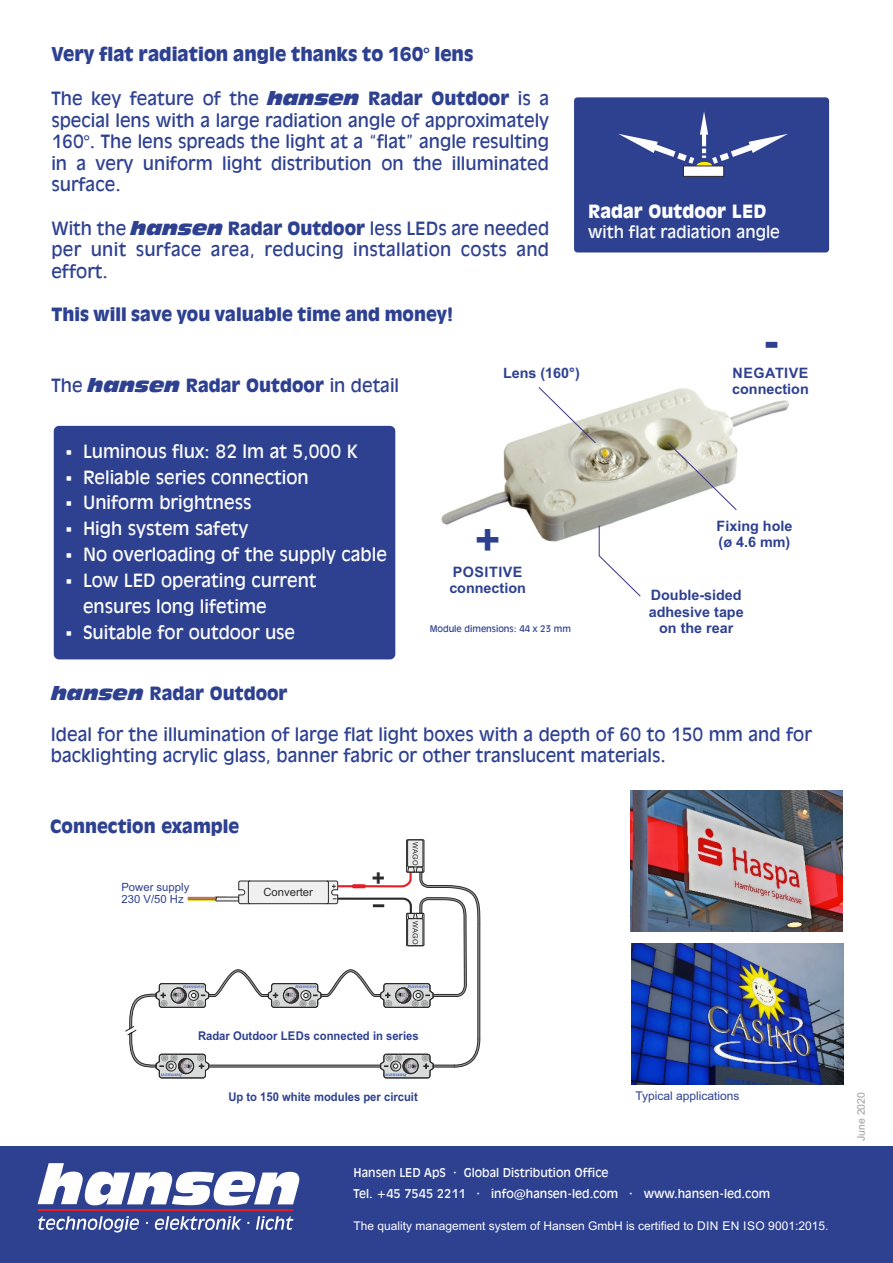
<style>
.page{position:relative;width:893px;height:1263px;background:#fff}
.page>*{position:absolute;margin:0;border:0;box-sizing:border-box;transform-origin:0 0}
.t1{font:700 43.05px "Arial";color:#2e4191}
.t2{font:700 22.65px "Arial";color:#2b2929}
.t3{font:900 18.75px "Incised 901 BT";color:#2e4191}
.t4{font:18px/21.6px "Incised 901 BT";color:#2e4191;text-align:justify}
.t5{font:18px/25.8px "Incised 901 BT";color:#fefefe}
.t6{font:900 18px "Incised 901 BT";color:#2e4191}
.t7{font:900 18px "Incised 901 BT";color:#fefefe}
.t8{font:16.5px "Incised 901 BT";color:#fefefe}
.t9{font:700 14.4px/16px "Arial";color:#2e4191}
.t10{font:12px/21.8px "Incised 901 BT";color:#fefefe}
.t11{font:12px "Arial";color:#fefefe}
.t12{font:700 12px "Arial";color:#2e4191;scale:.93 1}
.t13{font:12px "Arial";color:#2e4191}
.t14{font:11.25px/12.6px "Arial";color:#2e4191}
.t15{font:11.25px "Arial";color:#2b2a29}
.t16{font:10.5px "Arial";color:#9d9e9e}
.t17{font:9px "Incised 901 BT";color:#2e4191}
.t18{font:700 7.5px "Arial";color:#2b2929}
.t19{font:7.2px "Arial";letter-spacing:.035em;color:#2b2a29}
.s1{font-family:"Incised 901 BT Nord";font-style:italic}
.s2{font-weight:900}
.s3{font-weight:400}
.s4{font-family:"Incised 901 BT Nord";font-weight:400;font-style:italic}
</style>
<div class="page">
<div style="left:574px;top:97px;width:255px;height:155px;background:#2e4191;border-radius:3px"></div>
<svg style="left:618px;top:111px;width:170px;height:66px"></svg>
<div style="left:0;top:1146px;width:893px;height:117px;background:#2e4191"></div>
<svg style="left:37px;top:1163px;width:262px;height:69px"></svg>
<div style="left:54px;top:426px;width:341px;height:233px;background:#2e4191;border-radius:5px"></div>
<img style="left:441px;top:388px;width:348px;height:154px">
<svg style="left:666px;top:441px;width:71px;height:70px"></svg>
<svg style="left:538px;top:387px;width:59px;height:57px"></svg>
<svg style="left:598px;top:525px;width:43px;height:72px"></svg>
<div style="left:406px;top:840px;width:18px;height:32px;background:#ebecec;border:1px solid #2b2a29"></div>
<div style="left:407px;top:840px;width:16px;height:27px;border:1px solid #2b2a29"></div>
<svg style="left:125px;top:866px;width:355px;height:213px"></svg>
<img style="left:631px;top:790px;width:212px;height:142px">
<img style="left:632px;top:943px;width:212px;height:142px">
<p class="t3" style="left:51px;top:47px;width:424px">Very flat radiation angle thanks to 160° lens</p>
<p class="t4" style="left:51px;top:89px;width:499px">The key feature of the <span class="s1">hansen</span> <span class="s2">Radar Outdoor</span> is a special lens with a large radiation angle of approximately 160°. The lens spreads the light at a “flat” angle resulting in a very uniform light distribution on the illuminated surface.</p>
<p class="t4" style="left:51px;top:219px;width:499px">With the <span class="s1">hansen</span> <span class="s2">Radar Outdoor</span> less LEDs are needed per unit surface area, reducing installation costs and effort.</p>
<p class="t6" style="left:51px;top:307px;width:403px">This will save you valuable time and money!</p>
<p class="t6" style="left:51px;top:378px;width:349px"><span class="s3">The</span> <span class="s4">hansen</span> Radar Outdoor <span class="s3">in detail</span></p>
<p class="t9" style="left:503px;top:367px;width:78px">Lens (160°)</p>
<p class="t7" style="left:588px;top:204px;width:180px">Radar Outdoor LED</p>
<p class="t8" style="left:588px;top:226px;width:193px">with flat radiation angle</p>
<h1 class="t1" style="left:763px;top:325px;width:16px">-</h1>
<p class="t9" style="left:732px;top:367px;width:78px">NEGATIVE connection</p>
<p class="t5" style="left:65px;top:440px;width:294px">▪ Luminous flux: 82 lm at 5,000 K</p>
<p class="t5" style="left:65px;top:466px;width:245px">▪ Reliable series connection</p>
<p class="t5" style="left:65px;top:492px;width:188px">▪ Uniform brightness</p>
<p class="t5" style="left:65px;top:518px;width:185px">▪ High system safety</p>
<p class="t5" style="left:65px;top:543px;width:323px">▪ No overloading of the supply cable</p>
<p class="t5" style="left:83px;top:569px;width:235px;text-indent:-18px">▪ Low LED operating current ensures long lifetime</p>
<p class="t5" style="left:65px;top:621px;width:231px">▪ Suitable for outdoor use</p>
<p class="t6" style="left:52px;top:686px;width:238px"><span class="s4">hansen</span> Radar Outdoor</p>
<h1 class="t1" style="left:475px;top:523px;width:27px">+</h1>
<p class="t9" style="left:449px;top:565px;width:78px">POSITIVE connection</p>
<p class="t17" style="left:430px;top:625px;width:143px">Module dimensions: 44 x 23 mm</p>
<p class="t9" style="left:717px;top:519px;width:77px">Fixing hole (ø 4.6 mm)</p>
<p class="t9" style="left:649px;top:589px;width:96px;text-align:center">Double-sided adhesive tape on the rear</p>
<p class="t4" style="left:51px;top:725px;width:762px">Ideal for the illumination of large flat light boxes with a depth of 60 to 150 mm and for backlighting acrylic glass, banner fabric or other translucent materials.</p>
<p class="t6" style="left:50px;top:820px;width:191px">Connection example</p>
<p class="t14" style="left:121px;top:881px;width:69px">Power supply<br>230 V/50 Hz</p>
<p class="t18" style="left:332px;top:883px;width:6px">+</p>
<p class="t15" style="left:263px;top:888px;width:51px">Converter</p>
<p class="t2" style="left:372px;top:869px;width:15px">+</p>
<p class="t19" style="left:418px;top:842px;width:25px;rotate:90deg">WAGO</p>
<p class="t19" style="left:418px;top:921px;width:25px;rotate:90deg">WAGO</p>
<p class="t12" style="left:198px;top:1031px;width:239px">Radar Outdoor LEDs connected in series</p>
<p class="t12" style="left:228px;top:1092px;width:205px">Up to 150 white modules per circuit</p>
<p class="t13" style="left:635px;top:1091px;width:106px">Typical applications</p>
<p class="t10" style="left:354px;top:1162px;width:418px">Hansen LED ApS · Global Distribution Office<br>Tel. +45 7545 2211 · info@hansen-led.com · www.hansen-led.com</p>
<p class="t11" style="left:353px;top:1221px;width:476px">The quality management system of Hansen GmbH is certified to DIN EN ISO 9001:2015.</p>
<p class="t16" style="left:857px;top:1141px;width:51px;rotate:-90deg">June 2020</p>
</div>
